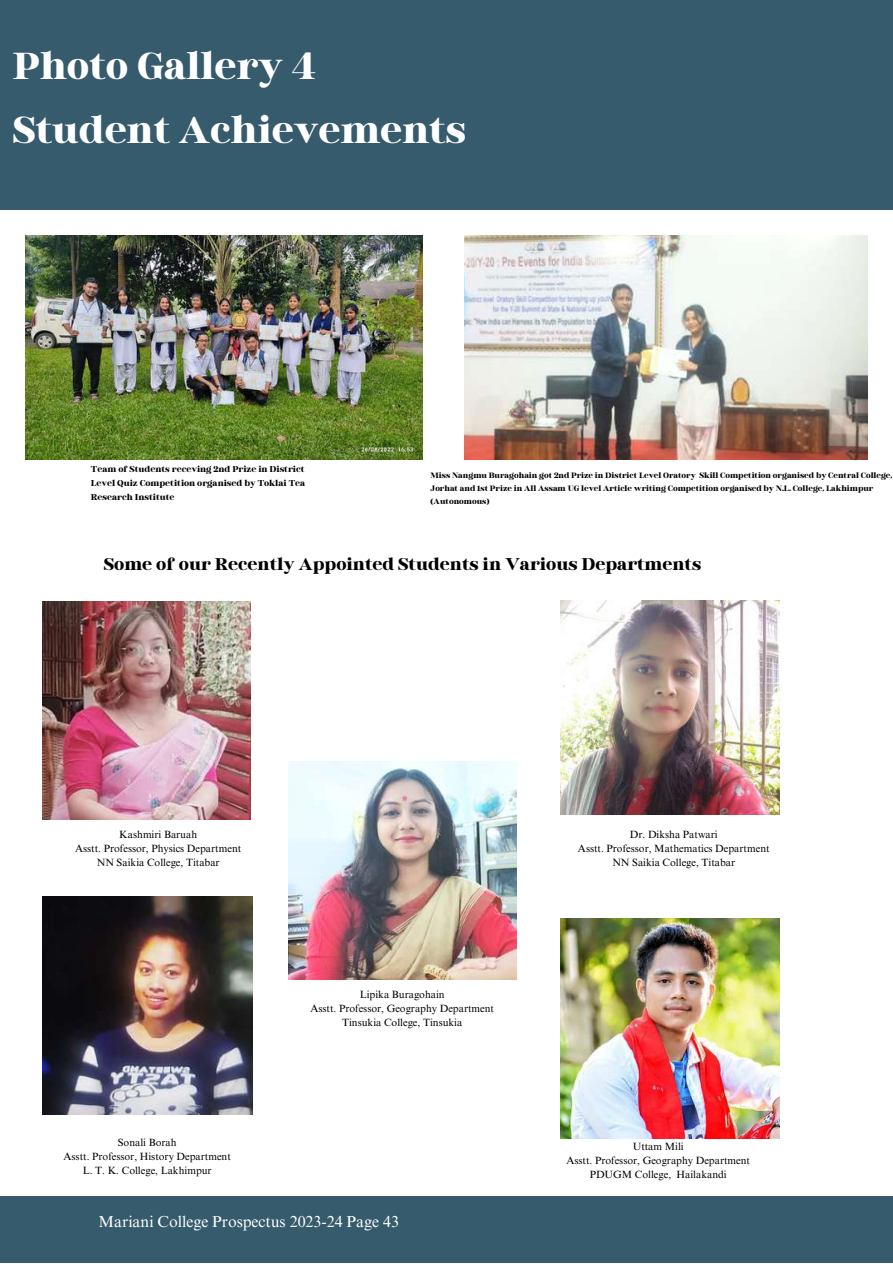
<style>
.page{position:relative;width:893px;height:1264px;background:#fff}
.page>*{position:absolute;margin:0;border:0;box-sizing:border-box;transform-origin:0 0}
.t1{font:700 46.35px/64.1px "Binggo Wood Display";color:#fff}
.t2{font:700 21px "Binggo Wood Display";color:#000}
.t3{font:15.9px "Times NRMT Pro";color:#fff}
.t4{font:10.5px/14px "Times NRMT Pro";color:#000;text-align:center}
.t5{font:700 10.5px/14px "Binggo Wood Display";color:#000;text-align:justify}
.t6{font:700 9.6px/12.8px "Binggo Wood Display";color:#000}
</style>
<div class="page">
<div style="left:0;top:0;width:892px;height:210px;background:#365b6d"></div>
<img style="left:25px;top:236px;width:397px;height:223px">
<img style="left:464px;top:236px;width:402px;height:223px">
<img style="left:561px;top:918px;width:218px;height:220px">
<img style="left:289px;top:761px;width:227px;height:218px">
<img style="left:42px;top:896px;width:210px;height:218px">
<img style="left:42px;top:601px;width:208px;height:219px">
<div style="left:0;top:1196px;width:892px;height:66px;background:#365b6d"></div>
<img style="left:561px;top:601px;width:218px;height:213px">
<h1 class="t1" style="left:13px;top:34px;width:455px">Photo Gallery 4<br>Student Achievements</h1>
<p class="t5" style="left:91px;top:461px;width:216px">Team of Students receving 2nd Prize in District Level Quiz Competition organised by Toklai Tea Research Institute</p>
<p class="t6" style="left:430px;top:469px;width:463px">Miss Nangmu Buragohain got 2nd Prize in District Level Oratory Skill Competition organised by Central College,<br>Jorhat and 1st Prize in All Assam UG level Article writing Competition organised by N.L. College, Lakhimpur (Autonomous)</p>
<h2 class="t2" style="left:104px;top:553px;width:599px">Some of our Recently Appointed Students in Various Departments</h2>
<p class="t4" style="left:75px;top:828px;width:168px">Kashmiri Baruah<br>Asstt. Professor, Physics Department<br>NN Saikia College, Titabar</p>
<p class="t4" style="left:63px;top:1136px;width:169px">Sonali Borah<br>Asstt. Professor, History Department<br>L. T. K. College, Lakhimpur</p>
<p class="t4" style="left:310px;top:988px;width:185px">Lipika Buragohain<br>Asstt. Professor, Geography Department<br>Tinsukia College, Tinsukia</p>
<h3 class="t3" style="left:99px;top:1215px;width:302px">Mariani College Prospectus 2023-24 Page 43</h3>
<p class="t4" style="left:578px;top:828px;width:193px">Dr. Diksha Patwari<br>Asstt. Professor, Mathematics Department<br>NN Saikia College, Titabar</p>
<p class="t4" style="left:566px;top:1140px;width:185px">Uttam Mili<br>Asstt. Professor, Geography Department<br>PDUGM College, Hailakandi</p>
</div>
